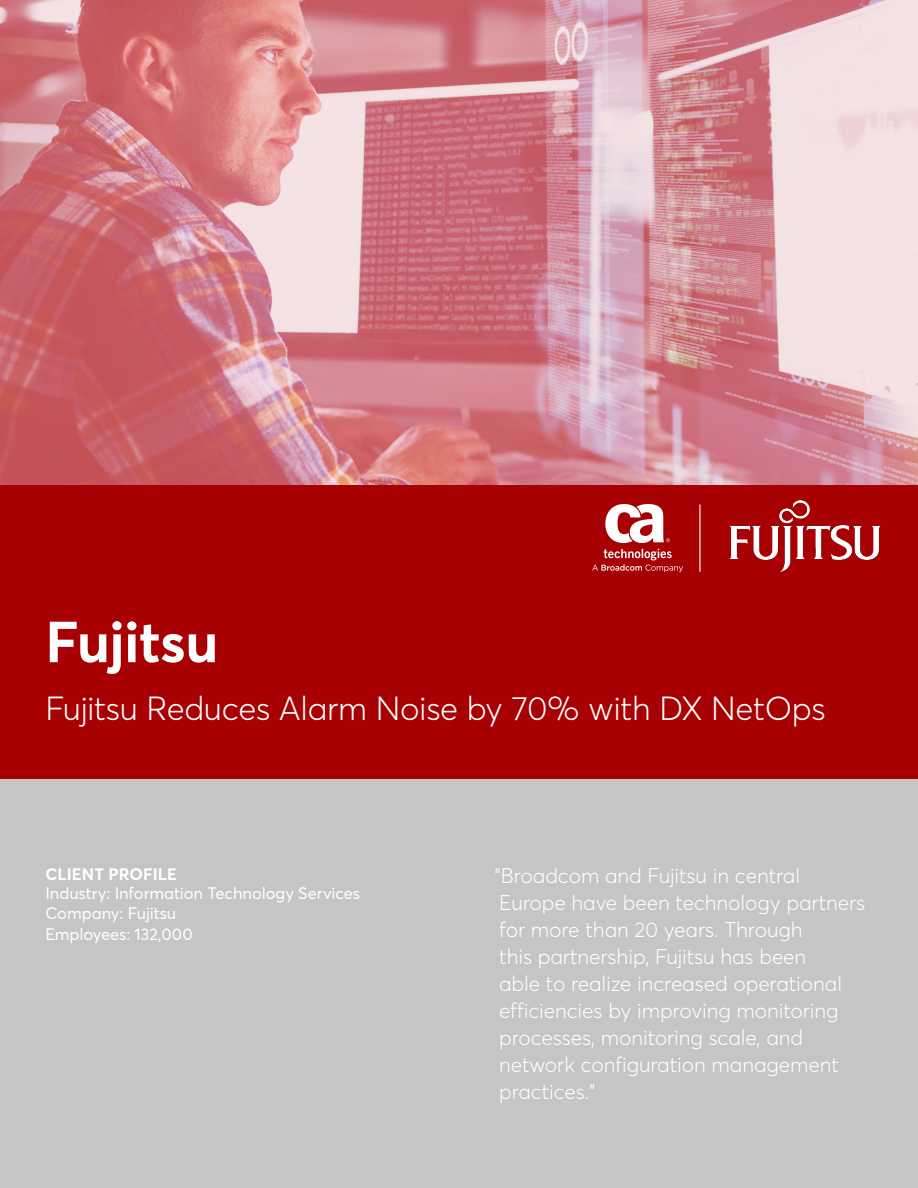
<style>
.page{position:relative;width:918px;height:1188px;background:#fff}
.page>*{position:absolute;margin:0;border:0;box-sizing:border-box;transform-origin:0 0}
.t1{font:700 57px "Averta";letter-spacing:-.005em;color:#fff}
.t2{font:300 33px "Averta";letter-spacing:-.01em;color:#fff}
.t3{font:300 21px/27px "Averta";letter-spacing:-.005em;color:#fff}
.t4{font:16.5px/20.4px "Averta";letter-spacing:-.005em;color:#fff}
.t5{font:700 16.5px "Averta";color:#fff}
</style>
<div class="page">
<img style="left:0;top:0;width:918px;height:485px">
<div style="left:0;top:485px;width:918px;height:295px;background:#a80103"></div>
<div style="left:0;top:780px;width:918px;height:408px;background:#c5c5c5"></div>
<hr style="left:699px;top:505px;width:2px;height:67px;background:#fff">
<svg style="left:592px;top:504px;width:91px;height:68px"></svg>
<img style="left:729px;top:500px;width:152px;height:72px">
<h1 class="t1" style="left:45px;top:606px;width:174px">Fujitsu</h1>
<h2 class="t2" style="left:45px;top:688px;width:782px">Fujitsu Reduces Alarm Noise by 70% with DX NetOps</h2>
<p class="t5" style="left:45px;top:863px;width:133px">CLIENT PROFILE</p>
<p class="t4" style="left:45px;top:883px;width:316px">Industry: Information Technology Services<br>Company: Fujitsu<br>Employees: 132,000</p>
<p class="t3" style="left:495px;top:862px;width:372px">“Broadcom and Fujitsu in central Europe have been technology partners for more than 20 years. Through<br>this partnership, Fujitsu has been<br>able to realize increased operational efficiencies by improving monitoring processes, monitoring scale, and network configuration management practices.”</p>
</div>
